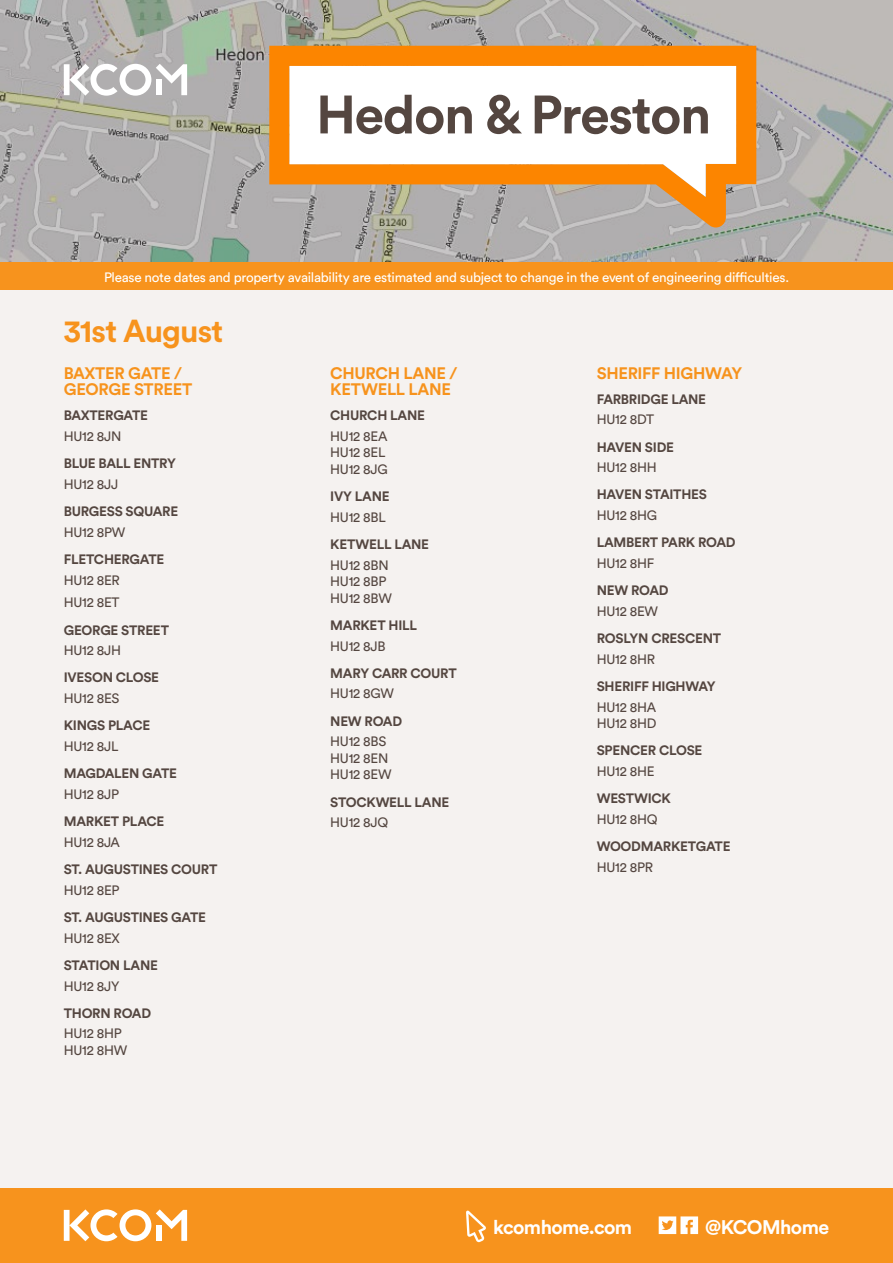
<style>
.page{position:relative;width:893px;height:1263px;background:#f5f2f0}
.page>*{position:absolute;margin:0;border:0;box-sizing:border-box;transform-origin:0 0}
.Main_Heading{font:700 53.4px "Circular Std";letter-spacing:-.025em;color:#544640}
.Main_Heading-2{font:700 31.5px "Circular Std";letter-spacing:-.025em;color:#f7931d}
.t1{font:700 19.5px "Circular Std";letter-spacing:-.03em;color:#fff}
.Body_Copy{font:700 16.5px/16.5px "Circular Std";letter-spacing:-.02em;color:#f7931d}
.Body_Copy-2{font:700 13.5px "Circular Std";letter-spacing:-.02em;color:#544640}
.Body_Copy-3{font:13.5px/16.5px "Circular Std";letter-spacing:-.02em;color:#544640}
.Body_Copy-4{font:13.5px "Circular Std";letter-spacing:-.02em;color:#fff}
</style>
<div class="page">
<img style="left:0;top:0;width:893px;height:263px">
<svg style="left:64px;top:64px;width:123px;height:32px"></svg>
<svg style="left:269px;top:46px;width:487px;height:181px"></svg>
<svg style="left:289px;top:66px;width:447px;height:131px;fill:#fff"></svg>
<div style="left:0;top:263px;width:893px;height:27px;background:#f7931d"></div>
<div style="left:0;top:1188px;width:893px;height:75px;background:#f7931d"></div>
<svg style="left:64px;top:1209px;width:123px;height:32px"></svg>
<svg style="left:659px;top:1216px;width:39px;height:18px"></svg>
<svg style="left:466px;top:1210px;width:20px;height:32px"></svg>
<p class="Main_Heading" style="left:316px;top:80px;width:397px">Hedon &amp; Preston</p>
<p class="Body_Copy-4" style="left:104px;top:269px;width:687px">Please note dates and property availability are estimated and subject to change in the event of engineering difficulties.</p>
<p class="Main_Heading-2" style="left:64px;top:311px;width:161px">31st August</p>
<p class="Body_Copy" style="left:64px;top:364px;width:130px">BAXTER GATE /<br>GEORGE STREET</p>
<p class="Body_Copy-2" style="left:64px;top:407px;width:86px">BAXTERGATE</p>
<p class="Body_Copy-3" style="left:64px;top:428px;width:59px">HU12 8JN</p>
<p class="Body_Copy-2" style="left:64px;top:455px;width:114px">BLUE BALL ENTRY</p>
<p class="Body_Copy-3" style="left:64px;top:476px;width:56px">HU12 8JJ</p>
<p class="Body_Copy-2" style="left:64px;top:502px;width:116px">BURGESS SQUARE</p>
<p class="Body_Copy-3" style="left:64px;top:523px;width:63px">HU12 8PW</p>
<p class="Body_Copy-2" style="left:64px;top:550px;width:102px">FLETCHERGATE</p>
<p class="Body_Copy-3" style="left:64px;top:571px;width:58px">HU12 8ER</p>
<p class="Body_Copy-3" style="left:64px;top:594px;width:57px">HU12 8ET</p>
<p class="Body_Copy-2" style="left:64px;top:621px;width:107px">GEORGE STREET</p>
<p class="Body_Copy-3" style="left:64px;top:642px;width:59px">HU12 8JH</p>
<p class="Body_Copy-2" style="left:64px;top:669px;width:97px">IVESON CLOSE</p>
<p class="Body_Copy-3" style="left:64px;top:690px;width:57px">HU12 8ES</p>
<p class="Body_Copy-2" style="left:64px;top:717px;width:88px">KINGS PLACE</p>
<p class="Body_Copy-3" style="left:64px;top:738px;width:56px">HU12 8JL</p>
<p class="Body_Copy-2" style="left:64px;top:765px;width:115px">MAGDALEN GATE</p>
<p class="Body_Copy-3" style="left:64px;top:786px;width:57px">HU12 8JP</p>
<p class="Body_Copy-2" style="left:64px;top:813px;width:102px">MARKET PLACE</p>
<p class="Body_Copy-3" style="left:64px;top:834px;width:58px">HU12 8JA</p>
<p class="Body_Copy-2" style="left:64px;top:860px;width:155px">ST. AUGUSTINES COURT</p>
<p class="Body_Copy-3" style="left:64px;top:882px;width:57px">HU12 8EP</p>
<p class="Body_Copy-2" style="left:64px;top:908px;width:144px">ST. AUGUSTINES GATE</p>
<p class="Body_Copy-3" style="left:64px;top:929px;width:58px">HU12 8EX</p>
<p class="Body_Copy-2" style="left:64px;top:956px;width:96px">STATION LANE</p>
<p class="Body_Copy-3" style="left:64px;top:977px;width:57px">HU12 8JY</p>
<p class="Body_Copy-2" style="left:64px;top:1004px;width:89px">THORN ROAD</p>
<p class="Body_Copy-3" style="left:64px;top:1025px;width:65px">HU12 8HP<br>HU12 8HW</p>
<p class="Body_Copy" style="left:330px;top:364px;width:129px">CHURCH LANE /<br>KETWELL LANE</p>
<p class="Body_Copy-2" style="left:330px;top:407px;width:96px">CHURCH LANE</p>
<p class="Body_Copy-3" style="left:330px;top:428px;width:59px">HU12 8EA<br>HU12 8EL<br>HU12 8JG</p>
<p class="Body_Copy-2" style="left:330px;top:488px;width:61px">IVY LANE</p>
<p class="Body_Copy-3" style="left:330px;top:509px;width:57px">HU12 8BL</p>
<p class="Body_Copy-2" style="left:330px;top:535px;width:100px">KETWELL LANE</p>
<p class="Body_Copy-3" style="left:330px;top:556px;width:63px">HU12 8BN<br>HU12 8BP<br>HU12 8BW</p>
<p class="Body_Copy-2" style="left:330px;top:616px;width:88px">MARKET HILL</p>
<p class="Body_Copy-3" style="left:330px;top:637px;width:57px">HU12 8JB</p>
<p class="Body_Copy-2" style="left:330px;top:664px;width:128px">MARY CARR COURT</p>
<p class="Body_Copy-3" style="left:330px;top:685px;width:65px">HU12 8GW</p>
<p class="Body_Copy-2" style="left:330px;top:712px;width:73px">NEW ROAD</p>
<p class="Body_Copy-3" style="left:330px;top:733px;width:63px">HU12 8BS<br>HU12 8EN<br>HU12 8EW</p>
<p class="Body_Copy-2" style="left:330px;top:793px;width:121px">STOCKWELL LANE</p>
<p class="Body_Copy-3" style="left:330px;top:814px;width:60px">HU12 8JQ</p>
<p class="Body_Copy" style="left:597px;top:364px;width:147px">SHERIFF HIGHWAY</p>
<p class="Body_Copy-2" style="left:597px;top:390px;width:111px">FARBRIDGE LANE</p>
<p class="Body_Copy-3" style="left:597px;top:411px;width:59px">HU12 8DT</p>
<p class="Body_Copy-2" style="left:597px;top:438px;width:79px">HAVEN SIDE</p>
<p class="Body_Copy-3" style="left:597px;top:459px;width:61px">HU12 8HH</p>
<p class="Body_Copy-2" style="left:597px;top:486px;width:112px">HAVEN STAITHES</p>
<p class="Body_Copy-3" style="left:597px;top:507px;width:62px">HU12 8HG</p>
<p class="Body_Copy-2" style="left:597px;top:534px;width:140px">LAMBERT PARK ROAD</p>
<p class="Body_Copy-3" style="left:597px;top:555px;width:59px">HU12 8HF</p>
<p class="Body_Copy-2" style="left:597px;top:582px;width:73px">NEW ROAD</p>
<p class="Body_Copy-3" style="left:597px;top:603px;width:63px">HU12 8EW</p>
<p class="Body_Copy-2" style="left:597px;top:630px;width:126px">ROSLYN CRESCENT</p>
<p class="Body_Copy-3" style="left:597px;top:651px;width:60px">HU12 8HR</p>
<p class="Body_Copy-2" style="left:597px;top:677px;width:120px">SHERIFF HIGHWAY</p>
<p class="Body_Copy-3" style="left:597px;top:699px;width:61px">HU12 8HA<br>HU12 8HD</p>
<p class="Body_Copy-2" style="left:597px;top:742px;width:107px">SPENCER CLOSE</p>
<p class="Body_Copy-3" style="left:597px;top:763px;width:59px">HU12 8HE</p>
<p class="Body_Copy-2" style="left:597px;top:790px;width:76px">WESTWICK</p>
<p class="Body_Copy-3" style="left:597px;top:811px;width:62px">HU12 8HQ</p>
<p class="Body_Copy-2" style="left:597px;top:838px;width:135px">WOODMARKETGATE</p>
<p class="Body_Copy-3" style="left:597px;top:859px;width:58px">HU12 8PR</p>
<p class="t1" style="left:493px;top:1215px;width:140px">kcomhome.com</p>
<p class="t1" style="left:705px;top:1215px;width:125px">@KCOMhome</p>
</div>
